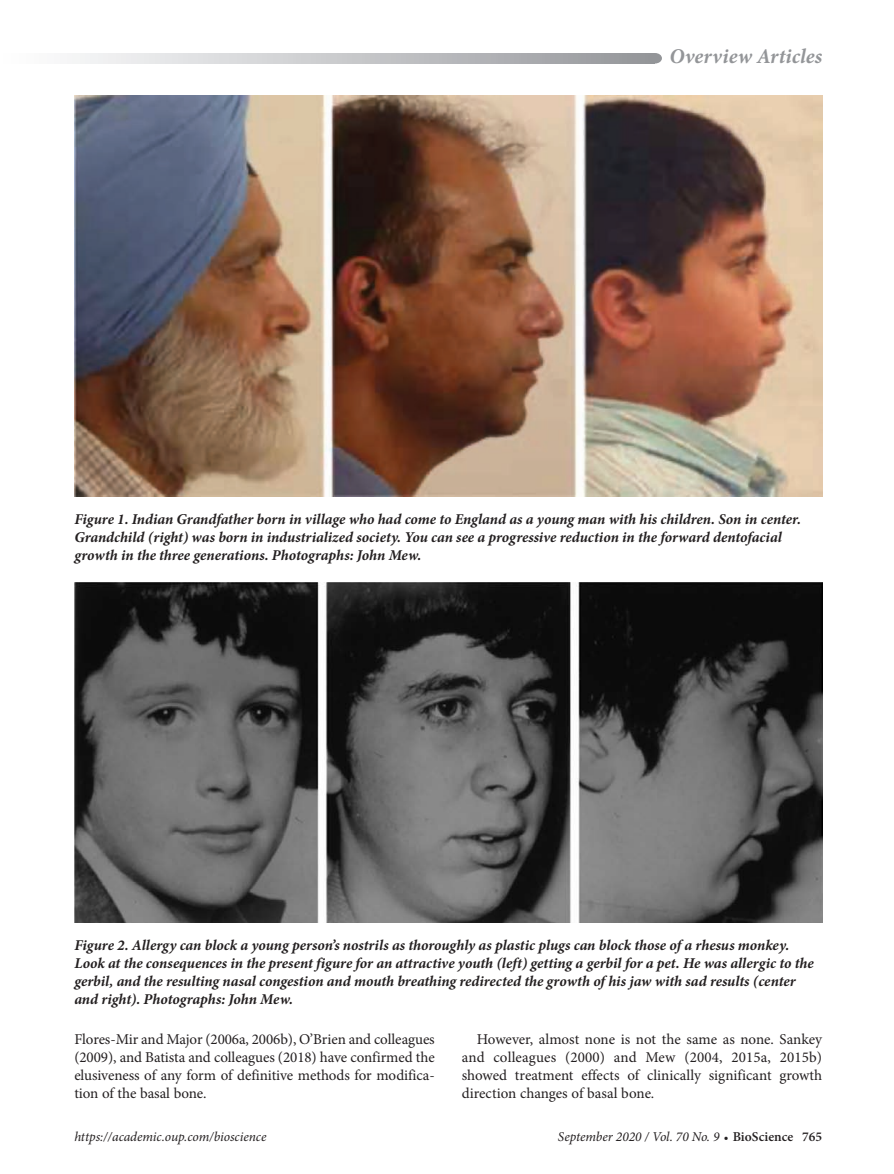
<style>
.page{position:relative;width:894px;height:1174px;background:#fff}
.page>*{position:absolute;margin:0;border:0;box-sizing:border-box;transform-origin:0 0}
.t1{font:italic 700 21px "Minion Pro";letter-spacing:.005em;color:#939598}
.FigCaption{font:italic 700 15px/18px "Minion Pro";letter-spacing:-.005em;color:#231f20}
.ParaFL{font:15px/18px "Minion Pro";letter-spacing:-.005em;color:#231f20;text-align:justify}
.Para{font:15px/18px "Minion Pro";color:#231f20;text-align:justify}
.t2{font:italic 13.5px "Minion Pro";letter-spacing:-.005em;color:#231f20}
.s1{font-weight:600;font-style:normal;font-size:12px}
.s2{font-weight:600;font-style:normal}
</style>
<div class="page">
<svg style="left:72px;top:53px;width:580px;height:11px;background:#c5c6c9"></svg>
<div style="left:648px;top:53px;width:13px;height:11px;background:#939598;border-radius:50%"></div>
<img style="left:74px;top:96px;width:747px;height:401px">
<img style="left:74px;top:582px;width:747px;height:341px">
<h1 class="t1" style="left:669px;top:41px;width:154px">Overview Articles</h1>
<p class="FigCaption" style="left:74px;top:510px;width:727px">Figure 1. Indian Grandfather born in village who had come to England as a young man with his children. Son in center.<br>Grandchild (right) was born in industrialized society. You can see a progressive reduction in the forward dentofacial growth in the three generations. Photographs: John Mew.</p>
<p class="FigCaption" style="left:74px;top:936px;width:740px">Figure 2. Allergy can block a young person’s nostrils as thoroughly as plastic plugs can block those of a rhesus monkey.<br>Look at the consequences in the present figure for an attractive youth (left) getting a gerbil for a pet. He was allergic to the gerbil, and the resulting nasal congestion and mouth breathing redirected the growth of his jaw with sad results (center and right). Photographs: John Mew.</p>
<p class="ParaFL" style="left:74px;top:1030px;width:362px">Flores-Mir and Major (2006a, 2006b), O’Brien and colleagues (2009), and Batista and colleagues (2018) have confirmed the elusiveness of any form of definitive methods for modifica&shy;tion of the basal bone.</p>
<p class="Para" style="left:461px;top:1030px;width:362px;text-indent:15px">However, almost none is not the same as none. Sankey and colleagues (2000) and Mew (2004, 2015a, 2015b) showed treatment effects of clinically significant growth direction changes of basal bone.</p>
<p class="t2" style="left:74px;top:1127px;width:193px">https://academic.oup.com/bioscience</p>
<p class="t2" style="left:557px;top:1127px;width:265px">September 2020 / Vol. 70 No. 9 <span class="s1">•</span> <span class="s2">BioScience 765</span></p>
</div>
